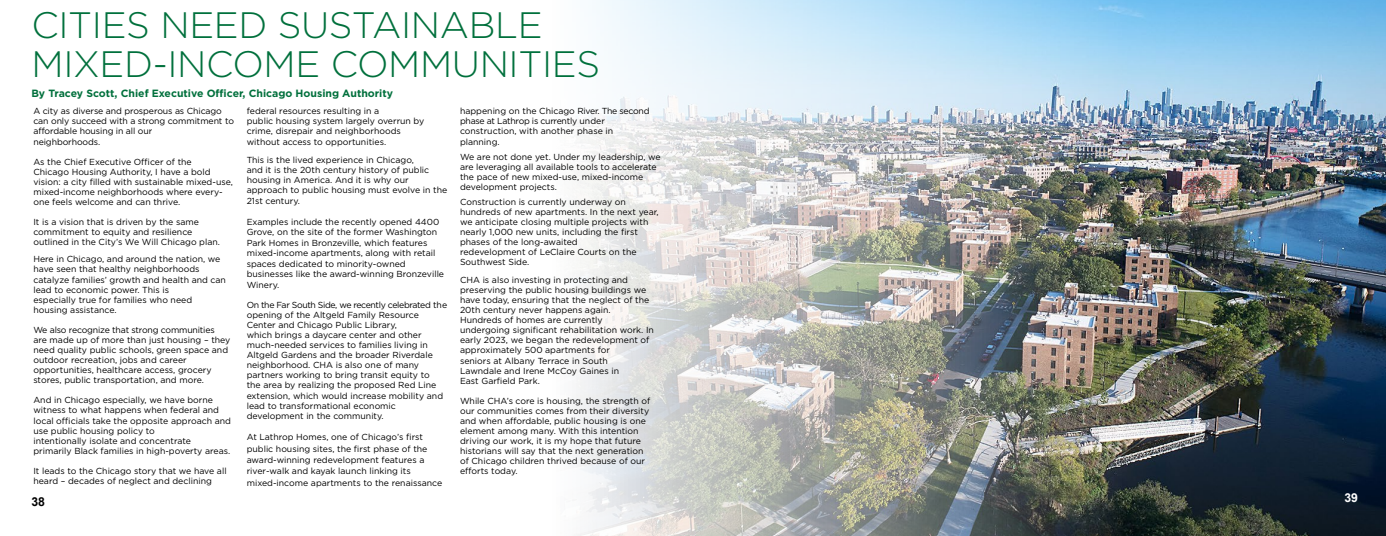
<style>
.page{position:relative;width:1386px;height:536px;background:#fff}
.page>*{position:absolute;margin:0;border:0;box-sizing:border-box;transform-origin:0 0}
.t1{font:300 36.75px/38.9px "Gotham";letter-spacing:-.01em;color:#00703c}
.t2{font:700 12.25px "Arial";color:#000}
.t3{font:700 12.25px "Arial";color:#fff}
.t4{font:700 10.5px "Gotham";color:#00703c}
.t5{font:8.75px/10.1px "Gotham";color:#000}
</style>
<div class="page">
<img style="left:576px;top:0;width:810px;height:536px">
<h1 class="t1" style="left:32px;top:4px;width:570px">CITIES NEED SUSTAINABLE<br>MIXED-INCOME COMMUNITIES</h1>
<p class="t5" style="left:33px;top:106px;width:202px">A city as diverse and prosperous as Chicago can only succeed with a strong commitment to affordable housing in all our<br>neighborhoods.</p>
<p class="t5" style="left:33px;top:156px;width:201px">As the Chief Executive Officer of the<br>Chicago Housing Authority, I have a bold vision: a city filled with sustainable mixed-use, mixed-income neighborhoods where every&shy;one feels welcome and can thrive.</p>
<p class="t5" style="left:33px;top:217px;width:188px">It is a vision that is driven by the same commitment to equity and resilience outlined in the City’s We Will Chicago plan.</p>
<p class="t5" style="left:33px;top:254px;width:194px">Here in Chicago, and around the nation, we have seen that healthy neighborhoods catalyze families’ growth and health and can lead to economic power. This is<br>especially true for families who need housing assistance.</p>
<p class="t5" style="left:33px;top:324px;width:199px">We also recognize that strong communities are made up of more than just housing – they need quality public schools, green space and outdoor recreation, jobs and career opportunities, healthcare access, grocery stores, public transportation, and more.</p>
<p class="t5" style="left:33px;top:395px;width:199px">And in Chicago especially, we have borne witness to what happens when federal and local officials take the opposite approach and use public housing policy to<br>intentionally isolate and concentrate primarily Black families in high-poverty areas.</p>
<p class="t5" style="left:33px;top:465px;width:195px">It leads to the Chicago story that we have all heard – decades of neglect and declining</p>
<p class="t4" style="left:32px;top:86px;width:363px">By Tracey Scott, Chief Executive Officer, Chicago Housing Authority</p>
<p class="t5" style="left:247px;top:106px;width:179px">federal resources resulting in a<br>public housing system largely overrun by crime, disrepair and neighborhoods without access to opportunities.</p>
<p class="t5" style="left:247px;top:154px;width:202px;line-height:10.3px">This is the lived experience in Chicago,<br>and it is the 20th century history of public housing in America. And it is why our approach to public housing must evolve in the 21st century.</p>
<p class="t5" style="left:247px;top:216px;width:199px;line-height:10.5px">Examples include the recently opened 4400<br>Grove, on the site of the former Washington Park Homes in Bronzeville, which features mixed-income apartments, along with retail spaces dedicated to minority-owned businesses like the award-winning Bronzeville Winery.</p>
<p class="t5" style="left:247px;top:299px;width:202px">On the Far South Side, we recently celebrated the opening of the Altgeld Family Resource Center and Chicago Public Library,<br>which brings a daycare center and other much-needed services to families living in Altgeld Gardens and the broader Riverdale neighborhood. CHA is also one of many partners working to bring transit equity to<br>the area by realizing the proposed Red Line extension, which would increase mobility and lead to transformational economic development in the community.</p>
<p class="t5" style="left:247px;top:431px;width:197px;line-height:11.4px">At Lathrop Homes, one of Chicago’s first public housing sites, the first phase of the award-winning redevelopment features a river-walk and kayak launch linking its mixed-income apartments to the renaissance</p>
<p class="t5" style="left:460px;top:106px;width:191px">happening on the Chicago River. The second phase at Lathrop is currently under construction, with another phase in planning.</p>
<p class="t5" style="left:460px;top:151px;width:202px">We are not done yet. Under my leadership, we are leveraging all available tools to accelerate the pace of new mixed-use, mixed-income development projects.</p>
<p class="t5" style="left:460px;top:196px;width:200px">Construction is currently underway on hundreds of new apartments. In the next year, we anticipate closing multiple projects with nearly 1,000 new units, including the first phases of the long-awaited<br>redevelopment of LeClaire Courts on the Southwest Side.</p>
<p class="t5" style="left:460px;top:274px;width:195px">CHA is also investing in protecting and preserving the public housing buildings we have today, ensuring that the neglect of the 20th century never happens again.<br>Hundreds of homes are currently undergoing significant rehabilitation work. In early 2023, we began the redevelopment of approximately 500 apartments for<br>seniors at Albany Terrace in South<br>Lawndale and Irene McCoy Gaines in<br>East Garfield Park.</p>
<p class="t5" style="left:460px;top:395px;width:192px">While CHA’s core is housing, the strength of our communities comes from their diversity and when affordable, public housing is one element among many. With this intention driving our work, it is my hope that future historians will say that the next generation of Chicago children thrived because of our efforts today.</p>
<h2 class="t2" style="left:32px;top:493px;width:15px">38</h2>
<h2 class="t3" style="left:1344px;top:489px;width:15px">39</h2>
</div>
